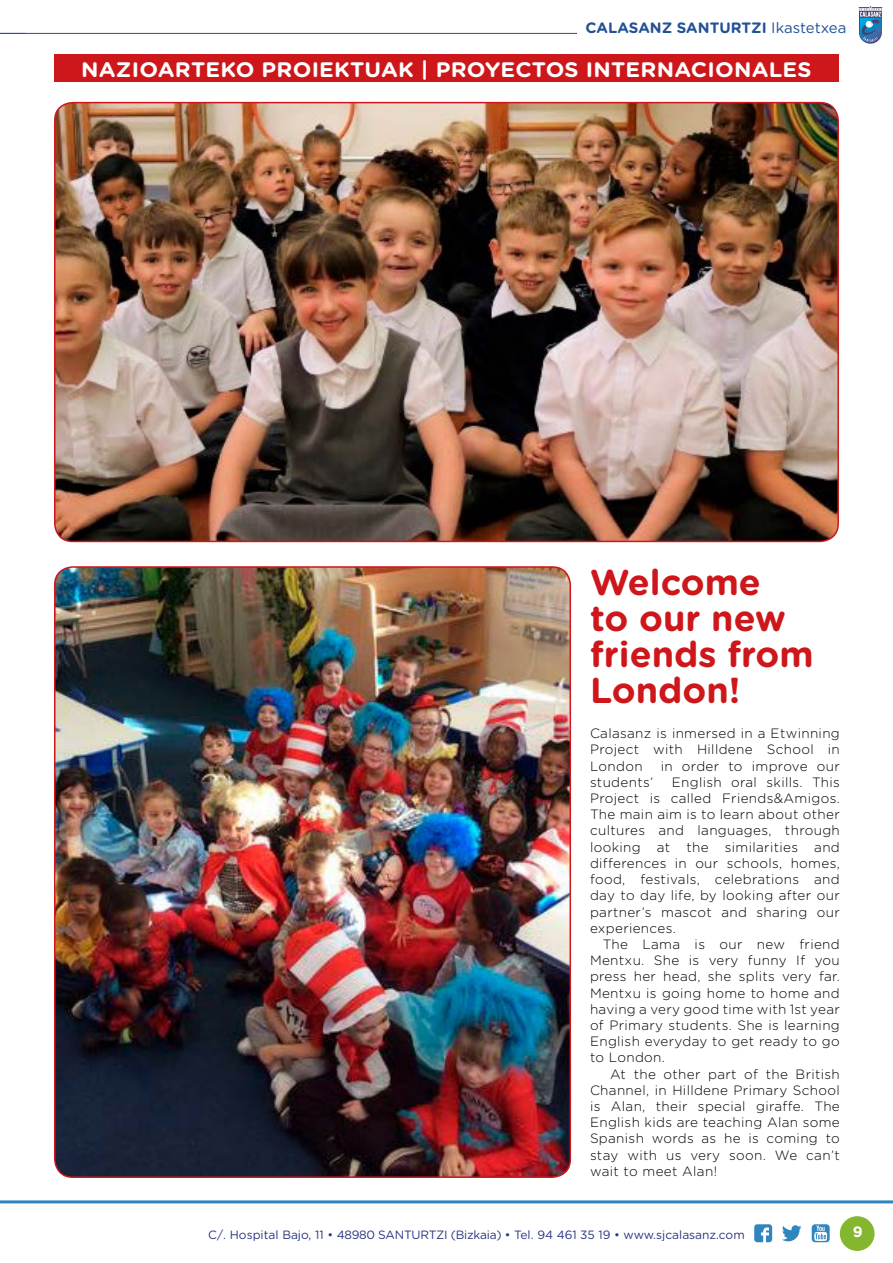
<style>
.page{position:relative;width:893px;height:1263px;background:#fff}
.page>*{position:absolute;margin:0;border:0;box-sizing:border-box;transform-origin:0 0}
.t1{font:700 36px/36px "Gotham Rounded";color:#cd171a}
.t2{font:700 21px "Gotham Rounded";letter-spacing:.01em;color:#fff;scale:1.05 1}
.t3{font:700 15px "Gotham Rounded";color:#225197}
.t4{font:700 15px "Gotham Rounded";color:#fff}
.t5{font:300 13.5px/16.2px "Gotham Rounded";letter-spacing:.025em;color:#000;text-align:justify}
.t6{font:12px "Gotham Rounded";color:#283583}
.s1{font-weight:400}
</style>
<div class="page">
<svg style="left:859px;top:6px;width:23px;height:38px"></svg>
<div style="left:840px;top:1216px;width:34px;height:35px;background:#84b72d;border-radius:50%"></div>
<hr style="left:0;top:1200px;width:893px;height:3px;background:#2f85bd">
<svg style="left:782px;top:1225px;width:19px;height:16px"></svg>
<svg style="left:754px;top:1224px;width:18px;height:18px"></svg>
<svg style="left:812px;top:1224px;width:18px;height:18px"></svg>
<hr style="left:0;top:33px;width:577px;height:1px;background:#225197">
<div style="left:54px;top:54px;width:785px;height:28px;background:#cd171a"></div>
<img style="left:55px;top:103px;width:783px;height:438px">
<div style="left:54px;top:102px;width:785px;height:440px;border:2px solid #cd171a;border-radius:18px"></div>
<img style="left:55px;top:567px;width:515px;height:610px">
<div style="left:54px;top:566px;width:517px;height:612px;border:2px solid #cd171a;border-radius:18px"></div>
<p class="t3" style="left:585px;top:17px;width:262px">CALASANZ SANTURTZI <span class="s1">Ikastetxea</span></p>
<h2 class="t2" style="left:81px;top:54px;width:697px">NAZIOARTEKO PROIEKTUAK | PROYECTOS INTERNACIONALES</h2>
<h1 class="t1" style="left:590px;top:563px;width:225px">Welcome<br>to our new friends from<br>London!</h1>
<p class="t5" style="left:590px;top:725px;width:251px">Calasanz is inmersed in a Etwinning Project with Hilldene School in London</p>
<p class="t5" style="left:661px;top:757px;width:181px">in order to improve our</p>
<p class="t5" style="left:590px;top:773px;width:251px;text-indent:82px">English oral skills. This Project is called Friends&amp;Amigos.<br>The main aim is to learn about other cultures and languages, through looking at the similarities and differences in our schools, homes, food, festivals, celebrations and day to day life, by looking after our partner’s mascot and sharing our experiences.</p>
<p class="t5" style="left:590px;top:935px;width:251px;text-indent:13px">The Lama is our new friend Mentxu. She is very funny If you press her head, she splits very far.<br>Mentxu is going home to home and having a very good time with 1st year of Primary students. She is learning English everyday to get ready to go to London.</p>
<p class="t5" style="left:590px;top:1065px;width:251px;text-indent:20px">At the other part of the British Channel, in Hilldene Primary School is Alan, their special giraffe. The English kids are teaching Alan some Spanish words as he is coming to stay with us very soon. We can’t wait to meet Alan!</p>
<p class="t5" style="left:590px;top:773px;width:65px">students’</p>
<p class="t6" style="left:208px;top:1226px;width:538px">C/. Hospital Bajo, 11 • 48980 SANTURTZI (Bizkaia) • Tel. 94 461 35 19 • www.sjcalasanz.com</p>
<p class="t4" style="left:853px;top:1221px;width:11px">9</p>
</div>
